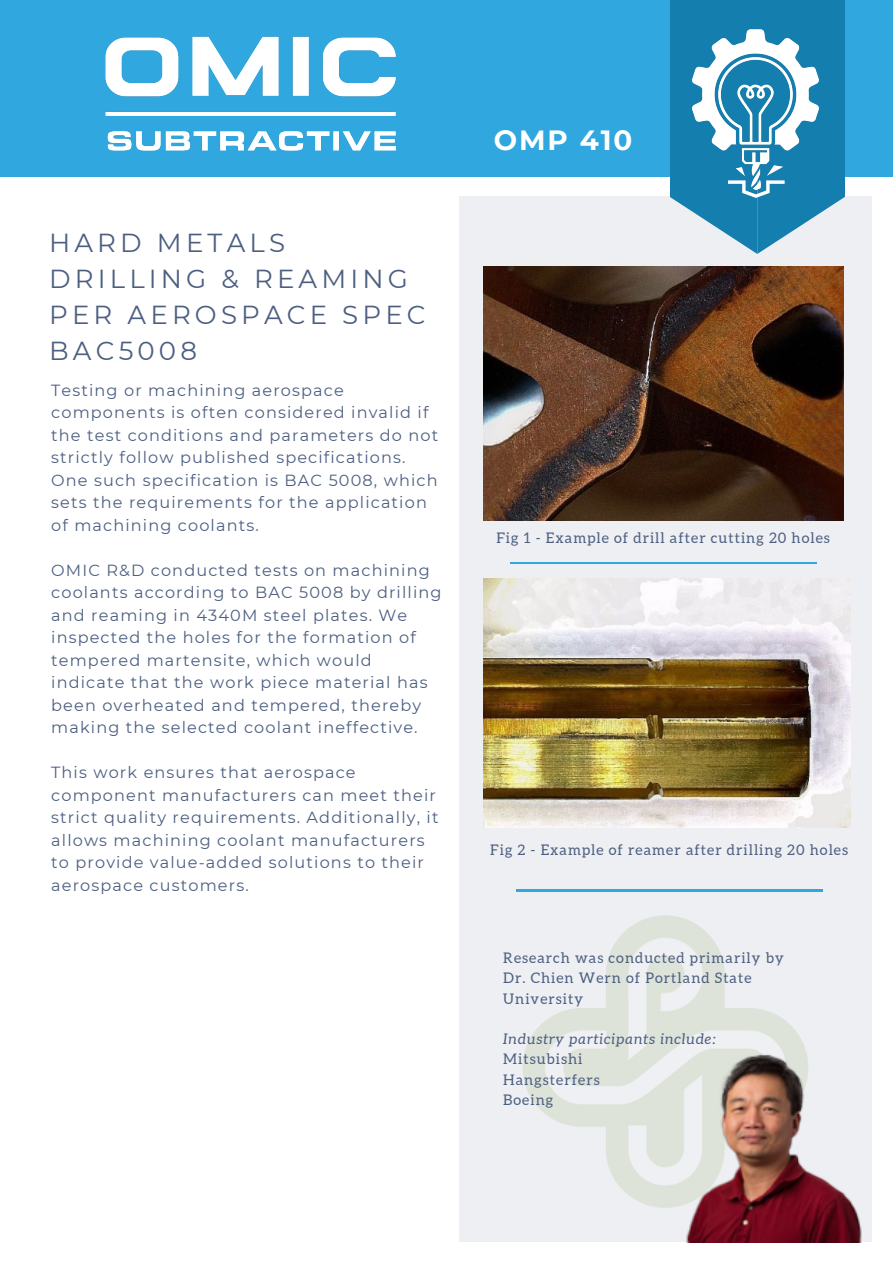
<style>
.page{position:relative;width:893px;height:1263px;background:#fff}
.page>*{position:absolute;margin:0;border:0;box-sizing:border-box;transform-origin:0 0}
.t1{font:700 27.75px "Montserrat";letter-spacing:.07em;color:#fff}
.t2{font:26.03px/36px "Montserrat";letter-spacing:.16em;color:#4d5f81}
.t3{font:16.12px/22.5px "Montserrat";letter-spacing:.07em;color:#4d5f81}
.t4{font:14.62px/20.2px "Aleo";letter-spacing:.07em;color:#4d5f81}
.t5{font:italic 14.62px "Aleo";letter-spacing:.07em;color:#4d5f81}
</style>
<div class="page">
<div style="left:0;top:0;width:893px;height:176px;background:#30a7df"></div>
<div style="left:459px;top:197px;width:413px;height:1045px;background:#edeff2"></div>
<div style="left:671px;top:0;width:173px;height:163px;background:#147eaf"></div>
<svg style="left:671px;top:163px;width:173px;height:91px"></svg>
<hr style="left:510px;top:562px;width:306px;height:2px;background:#30a7df">
<img style="left:692px;top:30px;width:130px;height:168px">
<img style="left:98px;top:36px;width:297px;height:141px">
<img style="left:483px;top:266px;width:361px;height:254px">
<img style="left:483px;top:578px;width:367px;height:250px">
<img style="left:516px;top:889px;width:332px;height:354px">
<img style="left:670px;top:1025px;width:192px;height:217px">
<p class="t2" style="left:49px;top:225px;width:378px">HARD METALS<br>DRILLING &amp; REAMING<br>PER AEROSPACE SPEC<br>BAC5008</p>
<p class="t3" style="left:51px;top:379px;width:388px">Testing or machining aerospace components is often considered invalid if the test conditions and parameters do not strictly follow published specifications.<br>One such specification is BAC 5008, which sets the requirements for the application of machining coolants.</p>
<p class="t3" style="left:51px;top:559px;width:392px">OMIC R&amp;D conducted tests on machining coolants according to BAC 5008 by drilling and reaming in 4340M steel plates. We inspected the holes for the formation of tempered martensite, which would indicate that the work piece material has been overheated and tempered, thereby making the selected coolant ineffective.</p>
<p class="t3" style="left:51px;top:761px;width:389px">This work ensures that aerospace component manufacturers can meet their strict quality requirements. Additionally, it allows machining coolant manufacturers to provide value-added solutions to their aerospace customers.</p>
<p class="t1" style="left:494px;top:123px;width:140px">OMP 410</p>
<p class="t4" style="left:496px;top:528px;width:335px">Fig 1 - Example of drill after cutting 20 holes</p>
<p class="t4" style="left:490px;top:840px;width:359px">Fig 2 - Example of reamer after drilling 20 holes</p>
<p class="t4" style="left:503px;top:948px;width:282px">Research was conducted primarily by<br>Dr. Chien Wern of Portland State<br>University</p>
<h2 class="t5" style="left:503px;top:1030px;width:214px">Industry participants include:</h2>
<p class="t4" style="left:503px;top:1049px;width:81px">Mitsubishi</p>
<p class="t4" style="left:503px;top:1069px;width:98px">Hangsterfers</p>
<p class="t4" style="left:503px;top:1089px;width:51px">Boeing</p>
</div>
